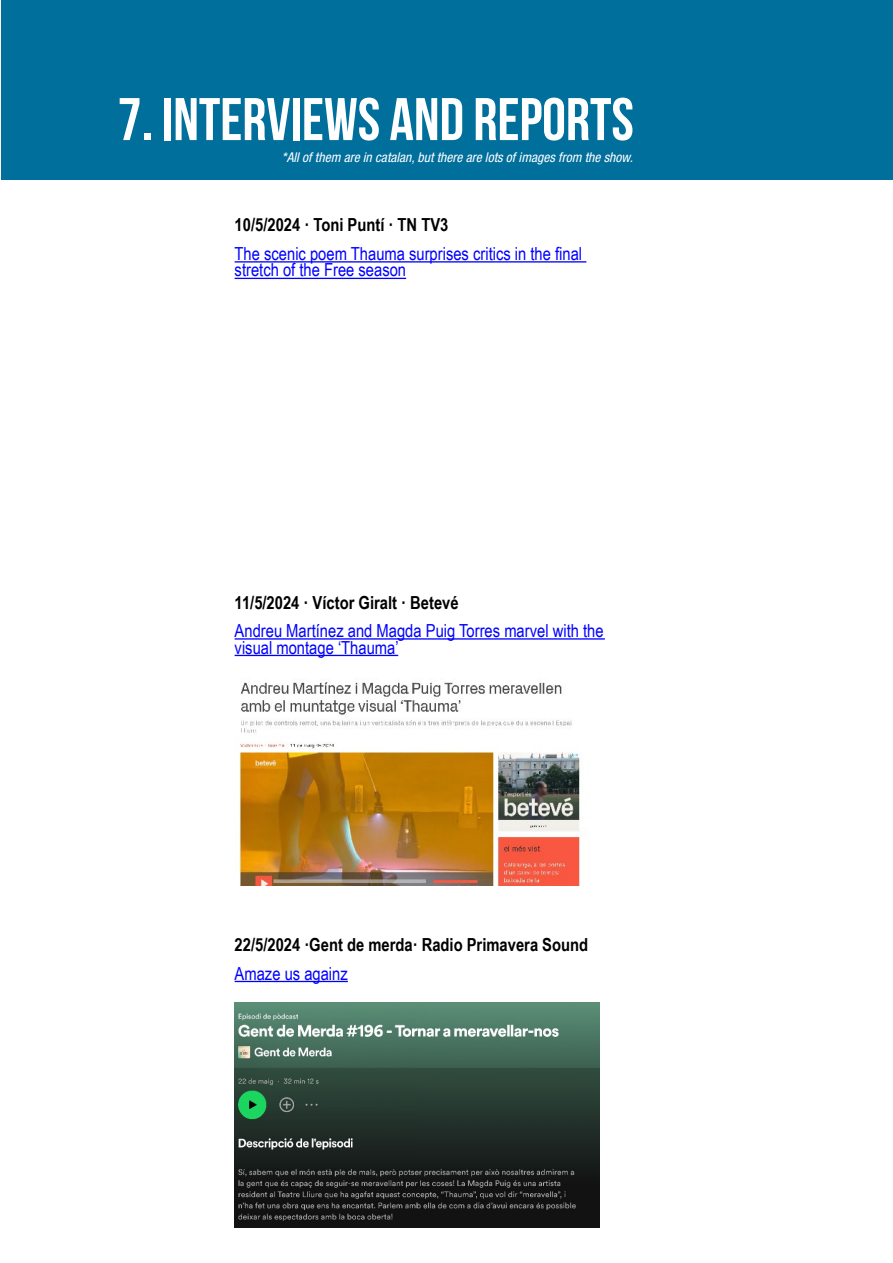
<style>
.page{position:relative;width:893px;height:1263px;background:#fff}
.page>*{position:absolute;margin:0;border:0;box-sizing:border-box;transform-origin:0 0}
.t1{font:60px "Bebas Neue";color:#fff}
.t2{font:18px/16.5px "Arial Narrow";color:#00f}
.t3{font:700 18px "Arial Narrow";color:#000}
.t4{font:italic condensed 13.5px "Helvetica Neue LT Std";color:#fff}
</style>
<div class="page">
<div style="left:2px;top:0;width:891px;height:179px;background:#006f9c"></div>
<hr style="left:235px;top:261px;width:351px;height:2px;background:#00f">
<hr style="left:235px;top:278px;width:171px;height:1px;background:#00f">
<hr style="left:235px;top:638px;width:370px;height:2px;background:#00f">
<hr style="left:235px;top:655px;width:163px;height:1px;background:#00f">
<hr style="left:235px;top:981px;width:113px;height:1px;background:#00f">
<img style="left:239px;top:682px;width:341px;height:204px">
<img style="left:235px;top:1003px;width:365px;height:224px">
<h1 class="t1" style="left:118px;top:86px;width:518px">7. INTERVIEWS AND REPORTS</h1>
<p class="t4" style="left:282px;top:149px;width:353px">*All of them are in catalan, but there are lots of images from the show.</p>
<p class="t3" style="left:235px;top:211px;width:215px">10/5/2024 · Toni Puntí · TN TV3</p>
<p class="t2" style="left:235px;top:245px;width:349px">The scenic poem Thauma surprises critics in the final stretch of the Free season</p>
<p class="t3" style="left:235px;top:588px;width:225px">11/5/2024 · Víctor Giralt · Betevé</p>
<p class="t2" style="left:235px;top:622px;width:370px">Andreu Martínez and Magda Puig Torres marvel with the visual montage ‘Thauma’</p>
<p class="t3" style="left:235px;top:931px;width:355px">22/5/2024 ·Gent de merda· Radio Primavera Sound</p>
<p class="t2" style="left:235px;top:964px;width:115px">Amaze us againz</p>
</div>
